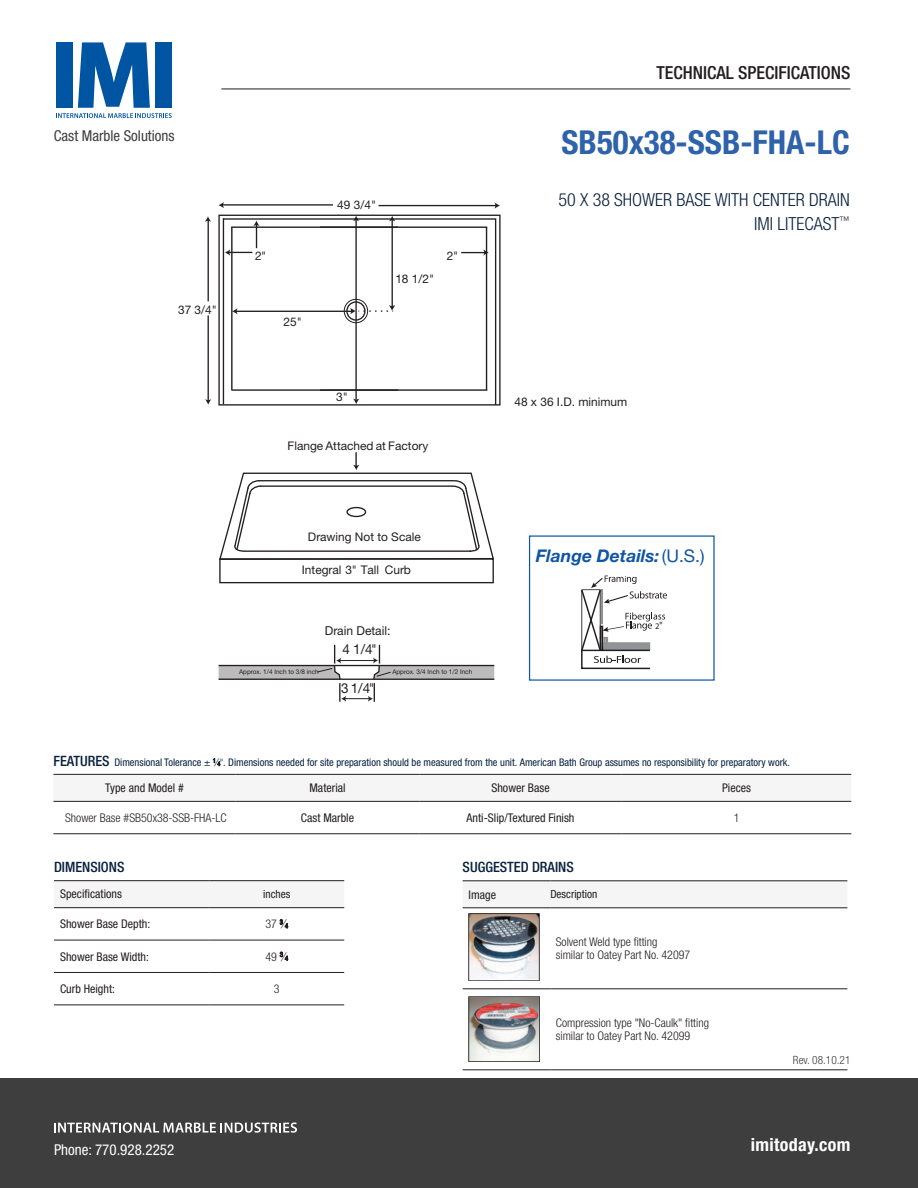
<style>
.page{position:relative;width:918px;height:1188px;background:#fff}
.page>*{position:absolute;margin:0;border:0;box-sizing:border-box;transform-origin:0 0}
.Tub_Name{font:700 condensed 33px "Helvetica Neue LT Std";color:#2e62ab}
.Dk_Blue_subheads{font:300 condensed 18px "Helvetica Neue LT Std";color:#08213f}
.t1{font:500 condensed 18px "Helvetica Neue LT Std";color:#231f20}
.t2{font:700 condensed 18px "Helvetica Neue LT Std";letter-spacing:.02em;color:#fff}
.t3{font:italic 700 17.4px "Helvetica Neue LT Std";color:#1055a4}
.t4{font:condensed 15px "Helvetica Neue LT Std";color:#3e3e3f}
.t5{font:condensed 15px "Helvetica Neue LT Std";color:#fff}
.Table_head{font:500 condensed 14.25px "Helvetica Neue LT Std";color:#08213f}
.t6{font:13.65px "Helvetica Neue LT Std";color:#231f20}
.t7{font:12.3px "Helvetica Neue LT Std";color:#231f20}
.table_body{font:300 condensed 12px/12.8px "Helvetica Neue LT Std";color:#231f20}
.table_body-2{font:condensed 12px "Helvetica Neue LT Std";color:#231f20}
.column_head{font:condensed 12px "Helvetica Neue LT Std";color:#231f20}
.t8{font:11.85px "Helvetica Neue LT Std";color:#231f20}
.t9{font:300 condensed 11.4px "Helvetica Neue LT Std";color:#3e3e3f}
.Table_head-2{font:condensed 11.25px "Helvetica Neue LT Std";color:#231f20}
.Table_head-3{font:condensed 10.5px "Helvetica Neue LT Std";color:#08213f}
.t10{font:8.55px "Myriad Pro";color:#231f20}
.t11{font:6.45px "Helvetica Neue LT Std";color:#231f20}
.s1{font-weight:400;font-style:normal}
.s2{font-size:10.5px;color:#211c1c}
.s3{font-weight:500;font-size:14.25px}
.s4{font-size:5.7px;color:#231f20}
.s5{font-family:"Avant Garde IT Cby BT"}
.s6{font-size:6.6px}
</style>
<div class="page">
<hr style="left:221px;top:89px;width:629px;height:1px;background:#231f20">
<div style="left:0;top:1078px;width:918px;height:110px;background:#3e3e3f"></div>
<svg style="left:56px;top:42px;width:116px;height:76px"></svg>
<svg style="left:54px;top:1123px;width:243px;height:10px"></svg>
<svg style="left:463px;top:881px;width:384px;height:1px"></svg>
<hr style="left:463px;top:880px;width:87px;height:1px;background:#231f20">
<hr style="left:550px;top:880px;width:297px;height:1px;background:#231f20">
<hr style="left:463px;top:907px;width:87px;height:1px;background:#231f20">
<hr style="left:550px;top:907px;width:297px;height:1px;background:#231f20">
<hr style="left:463px;top:989px;width:87px;height:1px;background:#231f20">
<hr style="left:550px;top:989px;width:297px;height:1px;background:#231f20">
<hr style="left:463px;top:1070px;width:87px;height:1px;background:#231f20">
<hr style="left:550px;top:1070px;width:297px;height:1px;background:#231f20">
<img style="left:468px;top:913px;width:72px;height:67px">
<img style="left:468px;top:997px;width:71px;height:65px">
<svg style="left:53px;top:800px;width:798px;height:1px"></svg>
<hr style="left:53px;top:774px;width:183px;height:1px;background:#231f20">
<hr style="left:236px;top:774px;width:183px;height:1px;background:#231f20">
<hr style="left:419px;top:774px;width:203px;height:1px;background:#231f20">
<hr style="left:622px;top:774px;width:229px;height:1px;background:#231f20">
<hr style="left:53px;top:801px;width:183px;height:1px;background:#231f20">
<hr style="left:236px;top:801px;width:183px;height:1px;background:#231f20">
<hr style="left:419px;top:801px;width:203px;height:1px;background:#231f20">
<hr style="left:622px;top:801px;width:229px;height:1px;background:#231f20">
<hr style="left:53px;top:834px;width:183px;height:1px;background:#231f20">
<hr style="left:236px;top:834px;width:183px;height:1px;background:#231f20">
<hr style="left:419px;top:834px;width:203px;height:1px;background:#231f20">
<hr style="left:622px;top:834px;width:229px;height:1px;background:#231f20">
<svg style="left:54px;top:881px;width:290px;height:1px"></svg>
<hr style="left:54px;top:880px;width:155px;height:1px;background:#231f20">
<hr style="left:209px;top:880px;width:135px;height:1px;background:#231f20">
<hr style="left:54px;top:907px;width:155px;height:1px;background:#231f20">
<hr style="left:209px;top:907px;width:135px;height:1px;background:#231f20">
<hr style="left:54px;top:940px;width:155px;height:1px;background:#231f20">
<hr style="left:209px;top:940px;width:135px;height:1px;background:#231f20">
<hr style="left:54px;top:972px;width:155px;height:1px;background:#231f20">
<hr style="left:209px;top:972px;width:135px;height:1px;background:#231f20">
<hr style="left:54px;top:1005px;width:155px;height:1px;background:#231f20">
<hr style="left:209px;top:1005px;width:135px;height:1px;background:#231f20">
<div style="left:219px;top:558px;width:275px;height:25px;border:1px solid #231f20"></div>
<svg style="left:219px;top:452px;width:275px;height:109px"></svg>
<div style="left:346px;top:507px;width:20px;height:10px;border:1px solid #231f20;border-radius:50%"></div>
<div style="left:218px;top:215px;width:283px;height:191px;border:1px solid #231f20"></div>
<svg style="left:222px;top:218px;width:275px;height:188px"></svg>
<hr style="left:223px;top:218px;width:1px;height:186px;background:#231f20">
<hr style="left:355px;top:219px;width:2px;height:181px;background:#231f20">
<svg style="left:353px;top:216px;width:6px;height:5px"></svg>
<svg style="left:353px;top:399px;width:6px;height:5px"></svg>
<svg style="left:218px;top:202px;width:6px;height:6px"></svg>
<svg style="left:495px;top:203px;width:5px;height:6px"></svg>
<hr style="left:222px;top:204px;width:111px;height:2px;background:#231f20">
<hr style="left:379px;top:205px;width:118px;height:1px;background:#231f20">
<svg style="left:205px;top:216px;width:6px;height:6px"></svg>
<svg style="left:205px;top:399px;width:6px;height:6px"></svg>
<hr style="left:208px;top:219px;width:1px;height:82px;background:#231f20">
<hr style="left:208px;top:315px;width:1px;height:86px;background:#231f20">
<div style="left:346px;top:301px;width:20px;height:20px;border:1px solid #231f20;border-radius:50%"></div>
<div style="left:344px;top:299px;width:24px;height:24px;border:1px solid #231f20;border-radius:50%"></div>
<svg style="left:225px;top:221px;width:35px;height:35px"></svg>
<hr style="left:236px;top:311px;width:117px;height:1px;background:#231f20">
<svg style="left:232px;top:308px;width:6px;height:6px"></svg>
<hr style="left:392px;top:220px;width:1px;height:87px;background:#231f20">
<svg style="left:389px;top:216px;width:6px;height:5px"></svg>
<svg style="left:350px;top:305px;width:45px;height:9px"></svg>
<svg style="left:461px;top:249px;width:28px;height:7px"></svg>
<svg style="left:219px;top:645px;width:275px;height:57px"></svg>
<div style="left:581px;top:650px;width:70px;height:19px;border:1px solid #211d1e"></div>
<svg style="left:581px;top:576px;width:86px;height:87px"></svg>
<h3 class="t4" style="left:54px;top:127px;width:122px">Cast Marble Solutions</h3>
<p class="t8" style="left:178px;top:302px;width:40px">37 3/4"</p>
<p class="t8" style="left:255px;top:249px;width:13px">2"</p>
<p class="t8" style="left:284px;top:314px;width:20px">25"</p>
<p class="t8" style="left:337px;top:198px;width:40px">49 3/4"</p>
<p class="t8" style="left:395px;top:271px;width:40px">18 1/2"</p>
<p class="t8" style="left:447px;top:248px;width:13px">2"</p>
<p class="t8" style="left:336px;top:390px;width:13px">3"</p>
<p class="t8" style="left:288px;top:438px;width:142px">Flange Attached at Factory</p>
<p class="t8" style="left:308px;top:530px;width:114px">Drawing Not to Scale</p>
<p class="t8" style="left:302px;top:563px;width:111px">Integral 3" Tall Curb</p>
<p class="t7" style="left:325px;top:623px;width:67px">Drain Detail:</p>
<p class="t6" style="left:342px;top:641px;width:36px">4 1/4"</p>
<p class="t11" style="left:239px;top:668px;width:81px">Approx. 1/4 Inch to 3/8 inch</p>
<p class="t11" style="left:392px;top:668px;width:81px">Approx. 3/4 Inch to 1/2 Inch</p>
<p class="t6" style="left:341px;top:680px;width:35px">3 1/4"</p>
<h2 class="t1" style="left:656px;top:62px;width:196px">TECHNICAL SPECIFICATIONS</h2>
<p class="Tub_Name" style="left:562px;top:122px;width:290px">SB50x38-SSB-FHA-LC</p>
<p class="Dk_Blue_subheads" style="left:558px;top:189px;width:293px">50 X 38 SHOWER BASE WITH CENTER DRAIN</p>
<p class="Dk_Blue_subheads" style="left:754px;top:214px;width:97px">IMI LITECAST<sup>™</sup></p>
<p class="t8" style="left:514px;top:394px;width:114px">48 x 36 I.D. minimum</p>
<p class="t3" style="left:536px;top:545px;width:170px">Flange Details: <span class="s1">(U.S.)</span></p>
<p class="t10" style="left:655px;top:621px;width:9px">2<span class="s2">"</span></p>
<p class="Table_head-3" style="left:53px;top:756px;width:738px"><span class="s3">FEATURES</span> Dimensional Tolerance ± <sup>1</sup>⁄<span class="s4">4</span><span class="s5">"</span>. Dimensions needed for site preparation should be measured from the unit. American Bath Group assumes no responsibility for preparatory work.</p>
<p class="column_head" style="left:105px;top:781px;width:80px">Type and Model #</p>
<p class="column_head" style="left:309px;top:781px;width:38px">Material</p>
<p class="table_body-2" style="left:491px;top:781px;width:60px">Shower Base</p>
<p class="column_head" style="left:722px;top:781px;width:30px">Pieces</p>
<p class="table_body" style="left:65px;top:811px;width:163px">Shower Base #SB50x38-SSB-FHA-LC</p>
<p class="table_body-2" style="left:301px;top:811px;width:55px">Cast Marble</p>
<p class="table_body-2" style="left:467px;top:811px;width:109px">Anti-Slip/Textured Finish</p>
<p class="table_body" style="left:734px;top:811px;width:7px">1</p>
<p class="Table_head" style="left:54px;top:859px;width:72px">DIMENSIONS</p>
<p class="column_head" style="left:60px;top:887px;width:63px">Specifications</p>
<p class="Table_head-2" style="left:263px;top:888px;width:29px">inches</p>
<p class="table_body-2" style="left:60px;top:917px;width:92px">Shower Base Depth:</p>
<p class="table_body" style="left:265px;top:917px;width:24px">37 <sup>3</sup>⁄<span class="s6">4</span></p>
<p class="table_body-2" style="left:60px;top:949px;width:90px">Shower Base Width:</p>
<p class="table_body" style="left:265px;top:950px;width:24px">49 <sup>3</sup>⁄<span class="s6">4</span></p>
<p class="table_body-2" style="left:60px;top:982px;width:57px">Curb Height:</p>
<p class="table_body" style="left:274px;top:982px;width:7px">3</p>
<p class="Table_head" style="left:463px;top:859px;width:113px">SUGGESTED DRAINS</p>
<p class="column_head" style="left:469px;top:887px;width:29px">Image</p>
<p class="Table_head-2" style="left:550px;top:888px;width:48px">Description</p>
<p class="table_body" style="left:556px;top:936px;width:136px">Solvent Weld type fitting<br>similar to Oatey Part No. 42097</p>
<h3 class="t5" style="left:54px;top:1141px;width:122px">Phone: 770.928.2252</h3>
<p class="table_body" style="left:556px;top:1017px;width:155px">Compression type "No-Caulk" fitting similar to Oatey Part No. 42099</p>
<p class="t9" style="left:793px;top:1053px;width:59px">Rev. 08.10.21</p>
<h2 class="t2" style="left:751px;top:1134px;width:101px">imitoday.com</h2>
</div>
